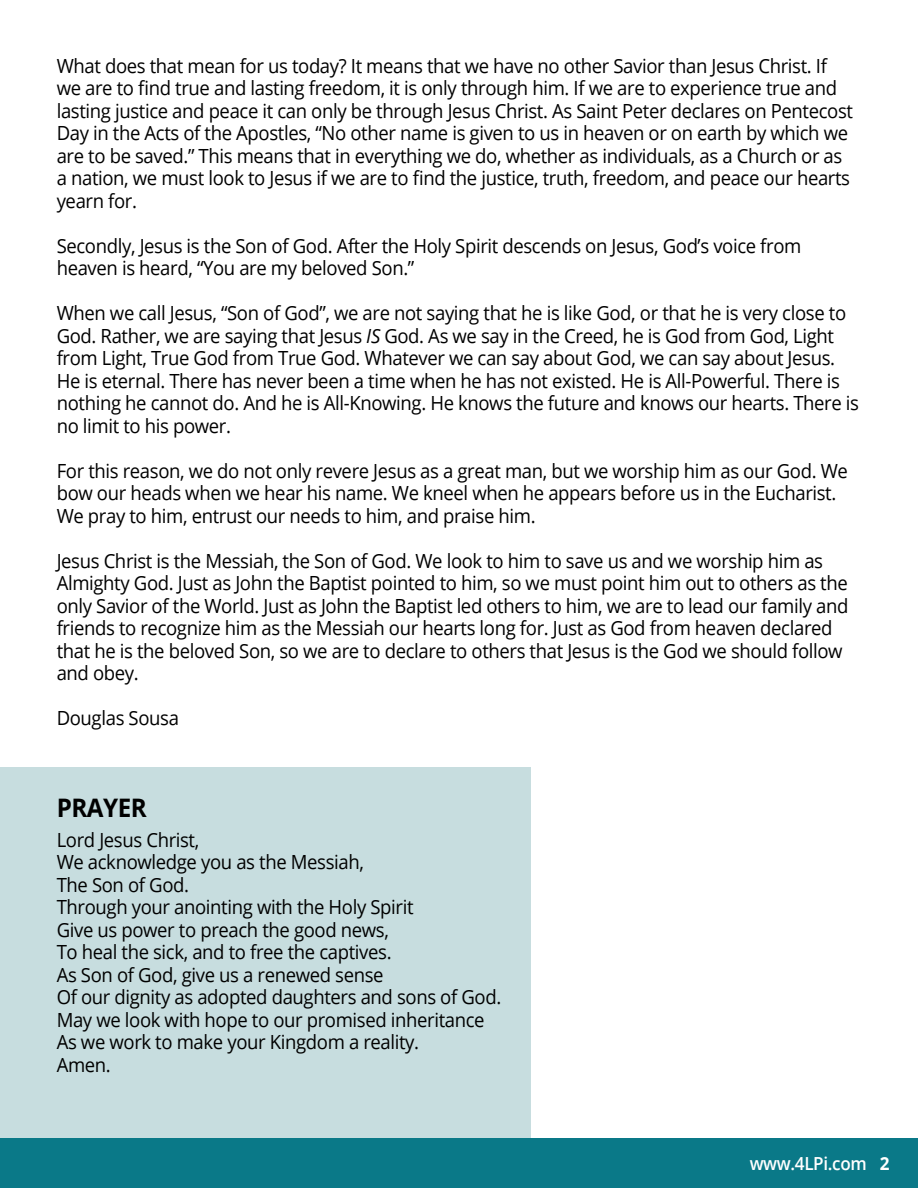
<style>
.page{position:relative;width:918px;height:1188px;background:#fff}
.page>*{position:absolute;margin:0;border:0;box-sizing:border-box;transform-origin:0 0}
.t1{font:700 25.5px "Open Sans";letter-spacing:-.02em;color:#000;scale:.95 1}
.t2{font:19.5px/22.5px "Open Sans";letter-spacing:-.02em;color:#000;scale:.95 1}
.t3{font:600 18px "Open Sans";letter-spacing:-.02em;color:#fff;scale:.95 1}
.s1{font-style:italic}
.s2{font-weight:700}
</style>
<div class="page">
<div style="left:0;top:767px;width:531px;height:375px;background:#c7dddf"></div>
<div style="left:0;top:1138px;width:918px;height:50px;background:#0a7988"></div>
<p class="t2" style="left:57px;top:54px;width:840px">What does that mean for us today? It means that we have no other Savior than Jesus Christ. If we are to find true and lasting freedom, it is only through him. If we are to experience true and lasting justice and peace it can only be through Jesus Christ. As Saint Peter declares on Pentecost Day in the Acts of the Apostles, “No other name is given to us in heaven or on earth by which we are to be saved.” This means that in everything we do, whether as individuals, as a Church or as a nation, we must look to Jesus if we are to find the justice, truth, freedom, and peace our hearts yearn for.</p>
<p class="t2" style="left:57px;top:234px;width:785px">Secondly, Jesus is the Son of God. After the Holy Spirit descends on Jesus, God’s voice from heaven is heard, “You are my beloved Son.”</p>
<p class="t2" style="left:57px;top:301px;width:846px">When we call Jesus, “Son of God”, we are not saying that he is like God, or that he is very close to God. Rather, we are saying that Jesus <span class="s1">IS</span> God. As we say in the Creed, he is God from God, Light from Light, True God from True God. Whatever we can say about God, we can say about Jesus.<br>He is eternal. There has never been a time when he has not existed. He is All-Powerful. There is nothing he cannot do. And he is All-Knowing. He knows the future and knows our hearts. There is no limit to his power.</p>
<p class="t2" style="left:57px;top:459px;width:834px">For this reason, we do not only revere Jesus as a great man, but we worship him as our God. We bow our heads when we hear his name. We kneel when he appears before us in the Eucharist.<br>We pray to him, entrust our needs to him, and praise him.</p>
<p class="t2" style="left:57px;top:549px;width:835px">Jesus Christ is the Messiah, the Son of God. We look to him to save us and we worship him as Almighty God. Just as John the Baptist pointed to him, so we must point him out to others as the only Savior of the World. Just as John the Baptist led others to him, we are to lead our family and friends to recognize him as the Messiah our hearts long for. Just as God from heaven declared that he is the beloved Son, so we are to declare to others that Jesus is the God we should follow and obey.</p>
<p class="t2" style="left:57px;top:706px;width:130px">Douglas Sousa</p>
<h1 class="t1" style="left:57px;top:790px;width:96px">PRAYER</h1>
<p class="t2" style="left:57px;top:828px;width:470px">Lord Jesus Christ,<br>We acknowledge you as the Messiah,<br>The Son of God.<br>Through your anointing with the Holy Spirit<br>Give us power to preach the good news,<br>To heal the sick, and to free the captives.<br>As Son of God, give us a renewed sense<br>Of our dignity as adopted daughters and sons of God.<br>May we look with hope to our promised inheritance As we work to make your Kingdom a reality.<br>Amen.</p>
<p class="t3" style="left:750px;top:1151px;width:149px">www.4LPi.com <span class="s2">2</span></p>
</div>
